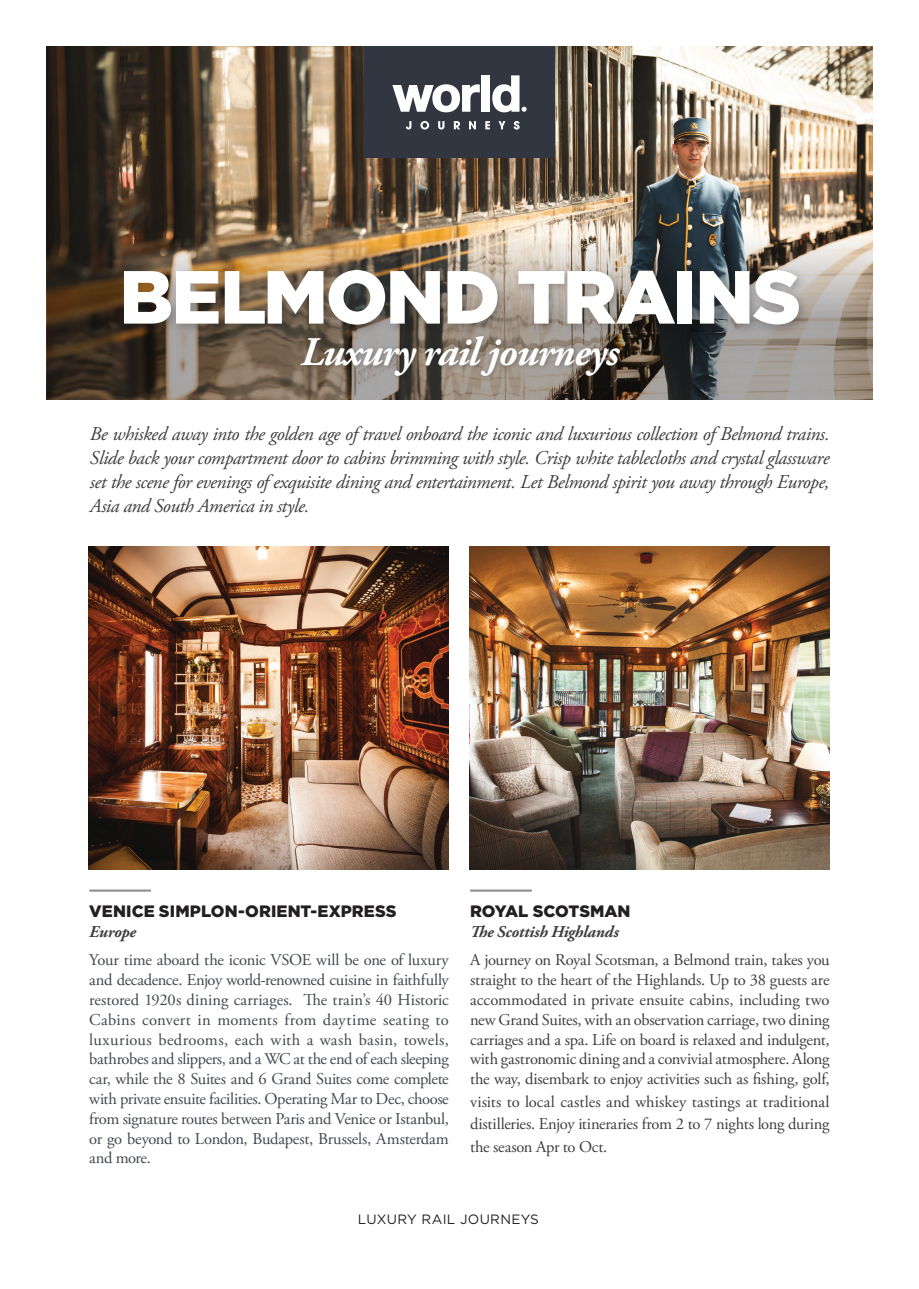
<style>
.page{position:relative;width:919px;height:1289px;background:#fff}
.page>*{position:absolute;margin:0;border:0;box-sizing:border-box;transform-origin:0 0}
.t1{font:900 75px "Gotham";letter-spacing:-.025em;color:#fff}
.t2{font:italic 700 40.5px "Adobe Garamond Pro";letter-spacing:-.025em;color:#fff}
.t3{font:italic 19.5px/24px "Adobe Garamond Pro";letter-spacing:-.025em;color:#3e3e3f;text-align:justify}
.t4{font:16.5px/19.8px "Adobe Garamond Pro";letter-spacing:-.015em;color:#42464f;text-align:justify}
.t5{font:16.5px/19.8px "Adobe Garamond Pro";letter-spacing:-.015em;color:#3e3e3f;text-align:justify}
.t6{font:900 16.5px "Gotham";color:#231f20}
.t7{font:italic 700 16.5px "Adobe Garamond Pro";letter-spacing:-.01em;color:#3e3e3f}
.t8{font:13.5px "Gotham";letter-spacing:.025em;color:#231f20}
</style>
<div class="page">
<img style="left:47px;top:47px;width:825px;height:187px">
<img style="left:47px;top:234px;width:825px;height:166px">
<div style="left:118px;top:264px;width:692px;height:73px;background:#231f20;opacity:.3"></div>
<div style="left:364px;top:47px;width:191px;height:111px;background:#323640"></div>
<svg style="left:392px;top:84px;width:88px;height:28px"></svg>
<div style="left:481px;top:75px;width:9px;height:37px;background:#fff"></div>
<svg style="left:406px;top:121px;width:5px;height:8px"></svg>
<svg style="left:420px;top:121px;width:9px;height:8px"></svg>
<svg style="left:438px;top:121px;width:6px;height:8px"></svg>
<svg style="left:454px;top:121px;width:6px;height:8px"></svg>
<svg style="left:469px;top:121px;width:7px;height:8px"></svg>
<svg style="left:485px;top:121px;width:5px;height:8px"></svg>
<svg style="left:498px;top:121px;width:7px;height:8px"></svg>
<svg style="left:513px;top:121px;width:6px;height:8px"></svg>
<svg style="left:492px;top:75px;width:34px;height:37px"></svg>
<hr style="left:89px;top:889px;width:62px;height:2px;background:#939598">
<div style="left:298px;top:333px;width:328px;height:48px;background:#231f20;opacity:.3"></div>
<hr style="left:470px;top:889px;width:61px;height:2px;background:#939598">
<img style="left:89px;top:547px;width:359px;height:323px">
<img style="left:469px;top:547px;width:360px;height:323px">
<h1 class="t1" style="left:119px;top:254px;width:683px">BELMOND TRAINS</h1>
<h2 class="t2" style="left:301px;top:328px;width:319px">Luxury rail journeys</h2>
<p class="t3" style="left:90px;top:422px;width:741px">Be whisked away into the golden age of travel onboard the iconic and luxurious collection of Belmond trains.<br>Slide back your compartment door to cabins brimming with style. Crisp white tablecloths and crystal glassware set the scene for evenings of exquisite dining and entertainment. Let Belmond spirit you away through Europe, Asia and South America in style.</p>
<p class="t6" style="left:89px;top:901px;width:309px">VENICE SIMPLON-ORIENT-EXPRESS</p>
<p class="t7" style="left:89px;top:922px;width:48px">Europe</p>
<p class="t4" style="left:89px;top:950px;width:361px">Your time aboard the iconic VSOE will be one of luxury and decadence. Enjoy world-renowned cuisine in faithfully restored 1920s dining carriages. The train’s 40 Historic Cabins convert in moments from daytime seating to luxurious bedrooms, each with a wash basin, towels, bathrobes and slippers, and a WC at the end of each sleeping car, while the 8 Suites and 6 Grand Suites come complete with private ensuite facilities. Operating Mar to Dec, choose from signature routes between Paris and Venice or Istanbul, or go beyond to London, Budapest, Brussels, Amsterdam and more.</p>
<p class="t6" style="left:470px;top:901px;width:162px">ROYAL SCOTSMAN</p>
<p class="t7" style="left:470px;top:922px;width:150px">The Scottish Highlands</p>
<p class="t5" style="left:470px;top:950px;width:361px">A journey on Royal Scotsman, a Belmond train, takes you straight to the heart of the Highlands. Up to 38 guests are accommodated in private ensuite cabins, including two new Grand Suites, with an observation carriage, two dining carriages and a spa. Life on board is relaxed and indulgent, with gastronomic dining and a convivial atmosphere. Along the way, disembark to enjoy activities such as fishing, golf,</p>
<p class="t5" style="left:470px;top:1090px;width:361px;line-height:22.5px">visits to local castles and whiskey tastings at traditional distilleries. Enjoy itineraries from 2 to 7 nights long during the season Apr to Oct.</p>
<p class="t8" style="left:358px;top:1211px;width:182px">LUXURY RAIL JOURNEYS</p>
</div>
